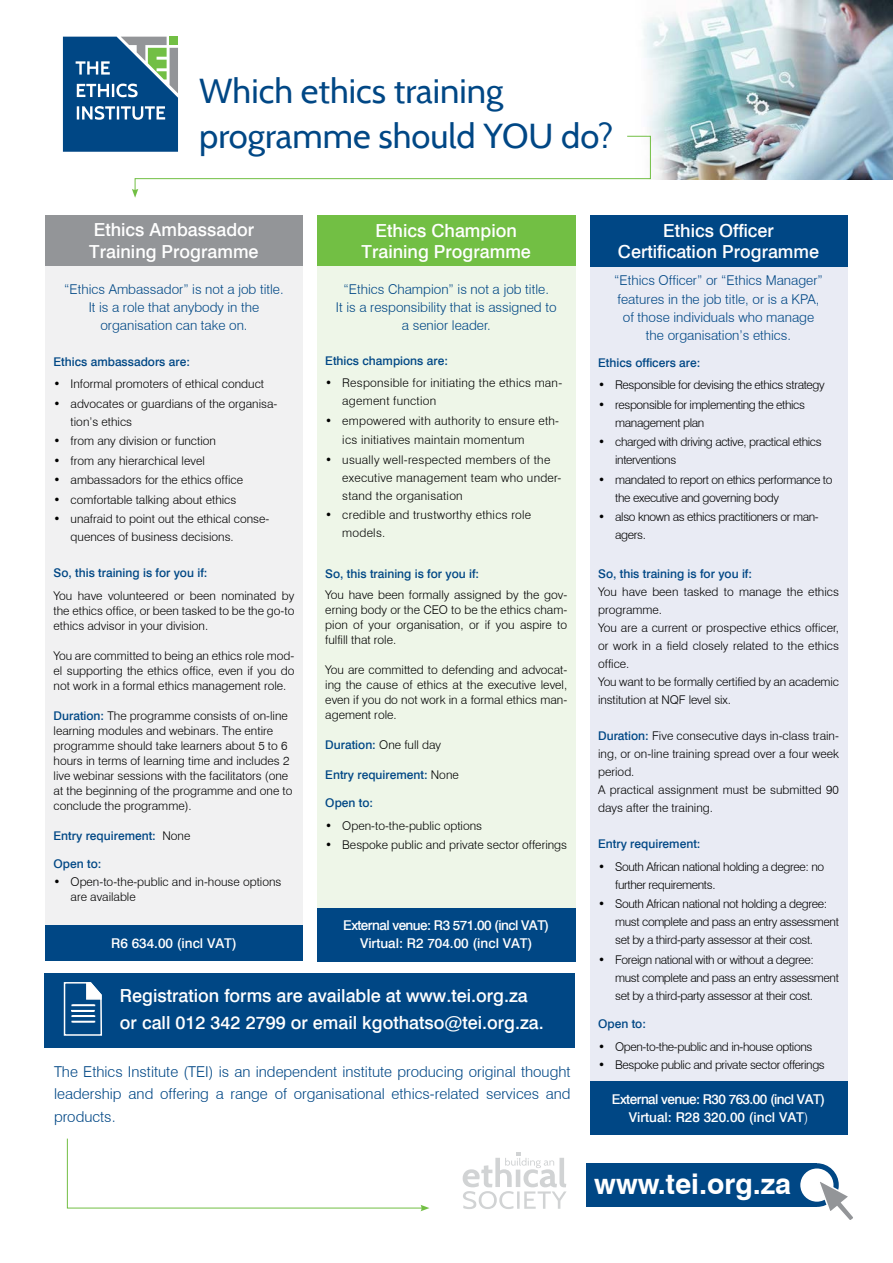
<style>
.page{position:relative;width:893px;height:1263px;background:#fff}
.page>*{position:absolute;margin:0;border:0;box-sizing:border-box;transform-origin:0 0}
.t1{font:34.5px "Cabin";color:#004785}
.t2{font:700 28.5px "Swiss 721 BT";color:#fff}
.t3{font:500 18px "Swiss 721 BT";color:#fff}
.t4{font:300 15px/22.5px "Swiss 721 BT";color:#004785;text-align:justify}
.t5{font:300 13.5px "Swiss 721 BT";color:#004785}
.t6{font:500 13.5px "Swiss 721 BT";color:#fff}
.t7{font:500 13.5px "Swiss 721 BT";letter-spacing:-.04em;color:#fff}
.t8{font:300 12px/15px "Swiss 721 BT";color:#000}
.t9{font:300 12px/18px "Swiss 721 BT";letter-spacing:-.03em;color:#000}
.t10{font:300 12px/18px "Swiss 721 BT";letter-spacing:.02em;color:#000}
.t11{font:500 12px "Swiss 721 BT";color:#004785}
.s1{font-weight:500;color:#004785}
.s2{font-weight:300;color:#000}
.s3{font-weight:300}
</style>
<div class="page">
<img style="left:644px;top:0;width:249px;height:179px">
<div style="left:44px;top:973px;width:531px;height:74px;background:#004785"></div>
<svg style="left:463px;top:1152px;width:104px;height:57px"></svg>
<div style="left:59px;top:33px;width:123px;height:123px;background:linear-gradient(to right,#fff,#fff)"></div>
<div style="left:587px;top:1163px;width:230px;height:44px;background:#004785"></div>
<svg style="left:798px;top:1166px;width:38px;height:38px"></svg>
<div style="left:795px;top:1163px;width:44px;height:44px;border:5px solid #004785;border-radius:50%"></div>
<svg style="left:815px;top:1177px;width:38px;height:43px"></svg>
<svg style="left:63px;top:37px;width:588px;height:161px"></svg>
<svg style="left:67px;top:1138px;width:362px;height:73px"></svg>
<div style="left:590px;top:215px;width:257px;height:52px;background:#004785"></div>
<div style="left:590px;top:267px;width:257px;height:814px;background:#e9ebf4"></div>
<div style="left:590px;top:1081px;width:257px;height:53px;background:#004785"></div>
<div style="left:317px;top:215px;width:259px;height:52px;background:#72bf44"></div>
<div style="left:317px;top:267px;width:259px;height:641px;background:#eef6e8"></div>
<div style="left:317px;top:908px;width:259px;height:53px;background:#004785"></div>
<svg style="left:63px;top:982px;width:40px;height:54px"></svg>
<div style="left:45px;top:215px;width:258px;height:51px;background:#939598"></div>
<div style="left:45px;top:266px;width:258px;height:660px;background:#f1f1f2"></div>
<div style="left:45px;top:926px;width:258px;height:35px;background:#004785"></div>
<p class="t1" style="left:199px;top:70px;width:306px">Which ethics training</p>
<p class="t1" style="left:199px;top:115px;width:416px">programme should YOU do?</p>
<p class="t3" style="left:376px;top:219px;width:143px">Ethics Champion</p>
<p class="t3" style="left:362px;top:241px;width:171px">Training Programme</p>
<p class="t5" style="left:344px;top:281px;width:207px">“Ethics Champion” is not a job title.</p>
<p class="t5" style="left:336px;top:299px;width:222px">It is a responsibility that is assigned to</p>
<p class="t5" style="left:402px;top:317px;width:90px">a senior leader.</p>
<p class="t11" style="left:325px;top:353px;width:124px">Ethics champions are:</p>
<p class="t10" style="left:342px;top:374px;width:221px;text-indent:-17px">• Responsible for initiating the ethics man&shy;agement function</p>
<p class="t10" style="left:342px;top:410px;width:218px;line-height:19.5px;text-indent:-17px">• empowered with authority to ensure eth&shy;ics initiatives maintain momentum</p>
<p class="t10" style="left:342px;top:450px;width:221px;text-indent:-17px">• usually well-respected members of the executive management team who under&shy;stand the organisation</p>
<p class="t10" style="left:342px;top:506px;width:190px;text-indent:-17px">• credible and trustworthy ethics role models.</p>
<p class="t11" style="left:325px;top:566px;width:155px">So, this training is for you if:</p>
<p class="t8" style="left:325px;top:587px;width:243px;text-align:justify">You have been formally assigned by the gov&shy;erning body or the CEO to be the ethics cham&shy;pion of your organisation, or if you aspire to fulfill that role.</p>
<p class="t8" style="left:325px;top:662px;width:243px;text-align:justify">You are committed to defending and advocat&shy;ing the cause of ethics at the executive level, even if you do not work in a formal ethics man&shy;agement role.</p>
<p class="t8" style="left:325px;top:737px;width:117px"><span class="s1">Duration:</span> One full day</p>
<p class="t11" style="left:325px;top:767px;width:135px">Entry requirement: <span class="s2">None</span></p>
<p class="t11" style="left:325px;top:795px;width:49px">Open to:</p>
<p class="t8" style="left:325px;top:818px;width:158px">• Open-to-the-public options</p>
<p class="t8" style="left:325px;top:837px;width:243px">• Bespoke public and private sector offerings</p>
<p class="t3" style="left:94px;top:219px;width:162px">Ethics Ambassador</p>
<p class="t3" style="left:89px;top:241px;width:171px">Training Programme</p>
<p class="t5" style="left:64px;top:281px;width:221px">“Ethics Ambassador” is not a job title.</p>
<p class="t5" style="left:89px;top:299px;width:172px">It is a role that anybody in the</p>
<p class="t5" style="left:100px;top:317px;width:149px">organisation can take on.</p>
<p class="t11" style="left:54px;top:354px;width:138px">Ethics ambassadors are:</p>
<p class="t8" style="left:54px;top:376px;width:212px">• Informal promoters of ethical conduct</p>
<p class="t8" style="left:71px;top:394px;width:208px;line-height:18px;text-indent:-17px">• advocates or guardians of the organisa&shy;tion’s ethics</p>
<p class="t8" style="left:54px;top:433px;width:164px">• from any division or function</p>
<p class="t8" style="left:54px;top:453px;width:153px">• from any hierarchical level</p>
<p class="t8" style="left:54px;top:472px;width:191px">• ambassadors for the ethics office</p>
<p class="t8" style="left:54px;top:492px;width:184px">• comfortable talking about ethics</p>
<p class="t8" style="left:71px;top:510px;width:200px;line-height:18px;text-indent:-17px">• unafraid to point out the ethical conse&shy;quences of business decisions.</p>
<p class="t11" style="left:54px;top:566px;width:155px">So, this training is for you if:</p>
<p class="t8" style="left:54px;top:588px;width:242px;text-align:justify">You have volunteered or been nominated by the ethics office, or been tasked to be the go-to ethics advisor in your division.</p>
<p class="t8" style="left:54px;top:648px;width:242px;text-align:justify">You are committed to being an ethics role mod&shy;el supporting the ethics office, even if you do not work in a formal ethics management role.</p>
<p class="t8" style="left:54px;top:708px;width:240px"><span class="s1">Duration:</span> The programme consists of on-line learning modules and webinars. The entire programme should take learners about 5 to 6 hours in terms of learning time and includes 2 live webinar sessions with the facilitators (one at the beginning of the programme and one to conclude the programme).</p>
<p class="t11" style="left:54px;top:828px;width:138px">Entry requirement: <span class="s2">None</span></p>
<p class="t11" style="left:54px;top:857px;width:49px">Open to:</p>
<p class="t8" style="left:71px;top:874px;width:212px;text-indent:-17px">• Open-to-the-public and in-house options are available</p>
<p class="t6" style="left:111px;top:935px;width:127px">R6 634.00 (incl VAT)</p>
<p class="t7" style="left:343px;top:917px;width:208px">External venue: R3 571.00 (incl VAT)</p>
<p class="t6" style="left:360px;top:935px;width:174px">Virtual: R2 704.00 (incl VAT)</p>
<p class="t3" style="left:120px;top:984px;width:409px">Registration forms are available at www.tei.org.za</p>
<p class="t3" style="left:120px;top:1011px;width:425px">or call 012 342 2799 or email kgothatso@tei.org.za.</p>
<p class="t4" style="left:54px;top:1060px;width:518px">The Ethics Institute (TEI) is an independent institute producing original thought leadership and offering a range of organisational ethics-related services and products.</p>
<p class="t3" style="left:663px;top:219px;width:112px">Ethics Officer</p>
<p class="t3" style="left:618px;top:241px;width:203px">Certification Programme</p>
<p class="t5" style="left:614px;top:272px;width:210px">“Ethics Officer” or “Ethics Manager”</p>
<p class="t5" style="left:618px;top:290px;width:203px">features in the job title, or is a KPA,</p>
<p class="t5" style="left:623px;top:308px;width:193px">of those individuals who manage</p>
<p class="t5" style="left:646px;top:326px;width:147px">the organisation’s ethics.</p>
<p class="t11" style="left:598px;top:355px;width:104px">Ethics officers are:</p>
<p class="t9" style="left:598px;top:376px;width:228px">• Responsible for devising the ethics strategy</p>
<p class="t9" style="left:615px;top:395px;width:191px;text-indent:-17px">• responsible for implementing the ethics management plan</p>
<p class="t9" style="left:615px;top:433px;width:208px;text-indent:-17px">• charged with driving active, practical ethics interventions</p>
<p class="t9" style="left:615px;top:470px;width:219px;text-indent:-17px">• mandated to report on ethics performance to the executive and governing body</p>
<p class="t9" style="left:615px;top:508px;width:205px;text-indent:-17px">• also known as ethics practitioners or man&shy;agers.</p>
<p class="t11" style="left:598px;top:566px;width:155px">So, this training is for you if:</p>
<p class="t8" style="left:598px;top:583px;width:242px;line-height:18px">You have been tasked to manage the ethics programme.</p>
<p class="t8" style="left:598px;top:619px;width:242px;line-height:18px;text-align:justify">You are a current or prospective ethics officer, or work in a field closely related to the ethics office.</p>
<p class="t8" style="left:598px;top:673px;width:242px;line-height:18px">You want to be formally certified by an academic institution at NQF level six.</p>
<p class="t8" style="left:598px;top:727px;width:242px;line-height:18px;text-align:justify"><span class="s1">Duration:</span> Five consecutive days in-class train&shy;ing, or on-line training spread over a four week period.</p>
<p class="t8" style="left:598px;top:781px;width:242px;line-height:18px">A practical assignment must be submitted 90 days after the training.</p>
<p class="t11" style="left:598px;top:836px;width:104px">Entry requirement:</p>
<p class="t9" style="left:615px;top:857px;width:211px;text-indent:-17px">• South African national holding a degree: no further requirements.</p>
<p class="t9" style="left:615px;top:895px;width:225px;text-indent:-17px">• South African national not holding a degree: must complete and pass an entry assessment set by a third-party assessor at their cost.</p>
<p class="t9" style="left:615px;top:950px;width:225px;text-indent:-17px">• Foreign national with or without a degree: must complete and pass an entry assessment set by a third-party assessor at their cost.</p>
<p class="t11" style="left:598px;top:1016px;width:49px">Open to:</p>
<p class="t9" style="left:598px;top:1037px;width:216px">• Open-to-the-public and in-house options</p>
<p class="t9" style="left:598px;top:1055px;width:228px">• Bespoke public and private sector offerings</p>
<p class="t7" style="left:612px;top:1091px;width:215px">External venue: R30 763.00 (incl VAT)</p>
<p class="t6" style="left:629px;top:1109px;width:181px">Virtual: R28 320.00 (incl VAT<span class="s3">)</span></p>
<p class="t2" style="left:594px;top:1166px;width:199px">www.tei.org.za</p>
</div>
